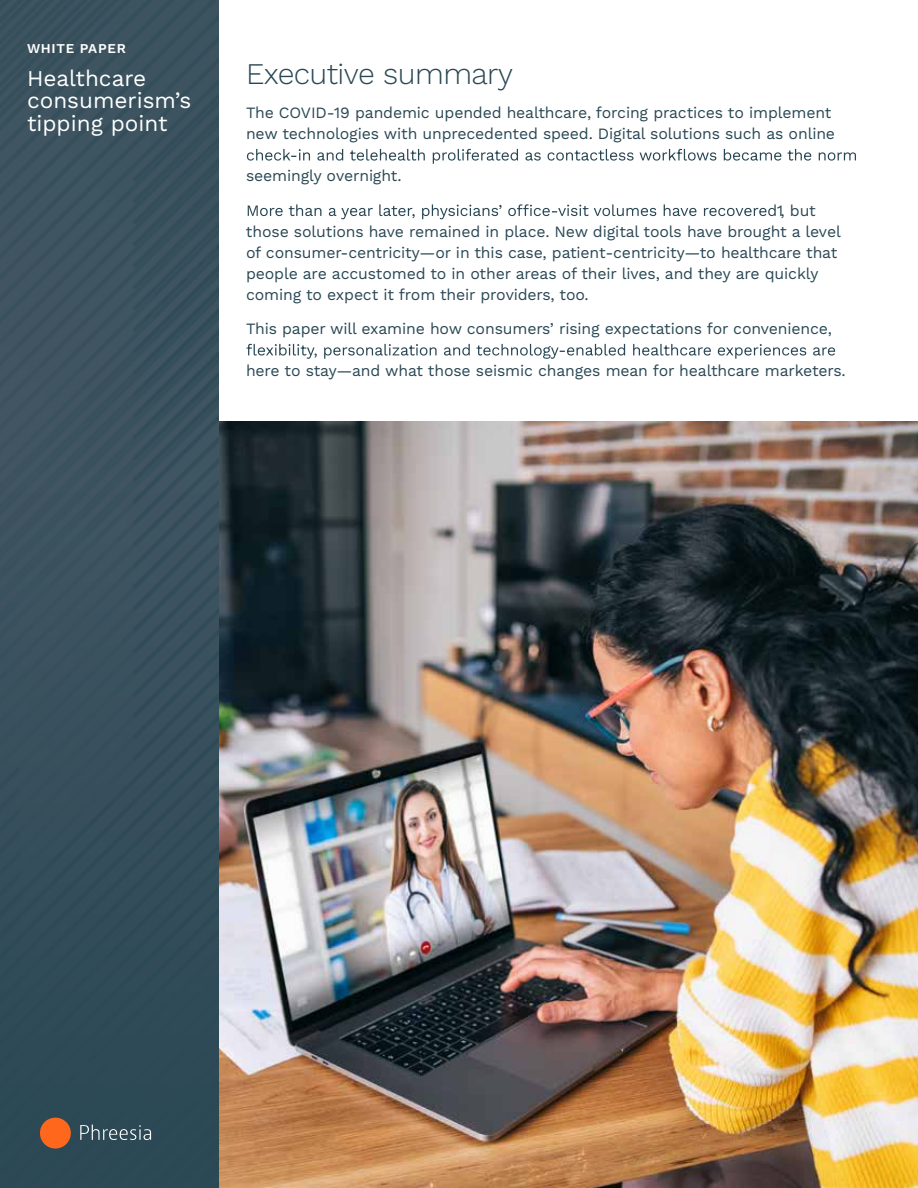
<style>
.page{position:relative;width:918px;height:1188px;background:#fff}
.page>*{position:absolute;margin:0;border:0;box-sizing:border-box;transform-origin:0 0}
.t1{font:300 30px "Work Sans";letter-spacing:-.02em;color:#294754}
.t2{font:22.5px/22.5px "Work Sans";color:#fff}
.t3{font:15.75px/21px "Work Sans";letter-spacing:-.01em;color:#294754}
.t4{font:600 13.5px "Work Sans";letter-spacing:.05em;color:#fff}
</style>
<div class="page">
<img style="left:0;top:0;width:219px;height:1188px">
<svg style="left:247px;top:149px;width:609px;height:15px"></svg>
<svg style="left:248px;top:204px;width:528px;height:15px"></svg>
<svg style="left:247px;top:344px;width:588px;height:15px"></svg>
<img style="left:219px;top:421px;width:699px;height:767px">
<div style="left:40px;top:1118px;width:31px;height:31px;background:#ff671d;border-radius:50%"></div>
<svg style="left:80px;top:1125px;width:71px;height:15px"></svg>
<p class="t4" style="left:27px;top:41px;width:100px">WHITE PAPER</p>
<h2 class="t2" style="left:27px;top:68px;width:166px">Healthcare consumerism’s tipping point</h2>
<h1 class="t1" style="left:246px;top:56px;width:269px">Executive summary</h1>
<p class="t3" style="left:246px;top:103px;width:591px">The COVID-19 pandemic upended healthcare, forcing practices to implement new technologies with unprecedented speed. Digital solutions such as online</p>
<p class="t3" style="left:246px;top:166px;width:157px">seemingly overnight.</p>
<p class="t3" style="left:246px;top:201px;width:596px;text-indent:531px">1, but those solutions have remained in place. New digital tools have brought a level of consumer-centricity—or in this case, patient-centricity—to healthcare that people are accustomed to in other areas of their lives, and they are quickly coming to expect it from their providers, too.</p>
<p class="t3" style="left:246px;top:319px;width:588px">This paper will examine how consumers’ rising expectations for convenience,</p>
<p class="t3" style="left:246px;top:361px;width:601px">here to stay—and what those seismic changes mean for healthcare marketers.</p>
</div>
